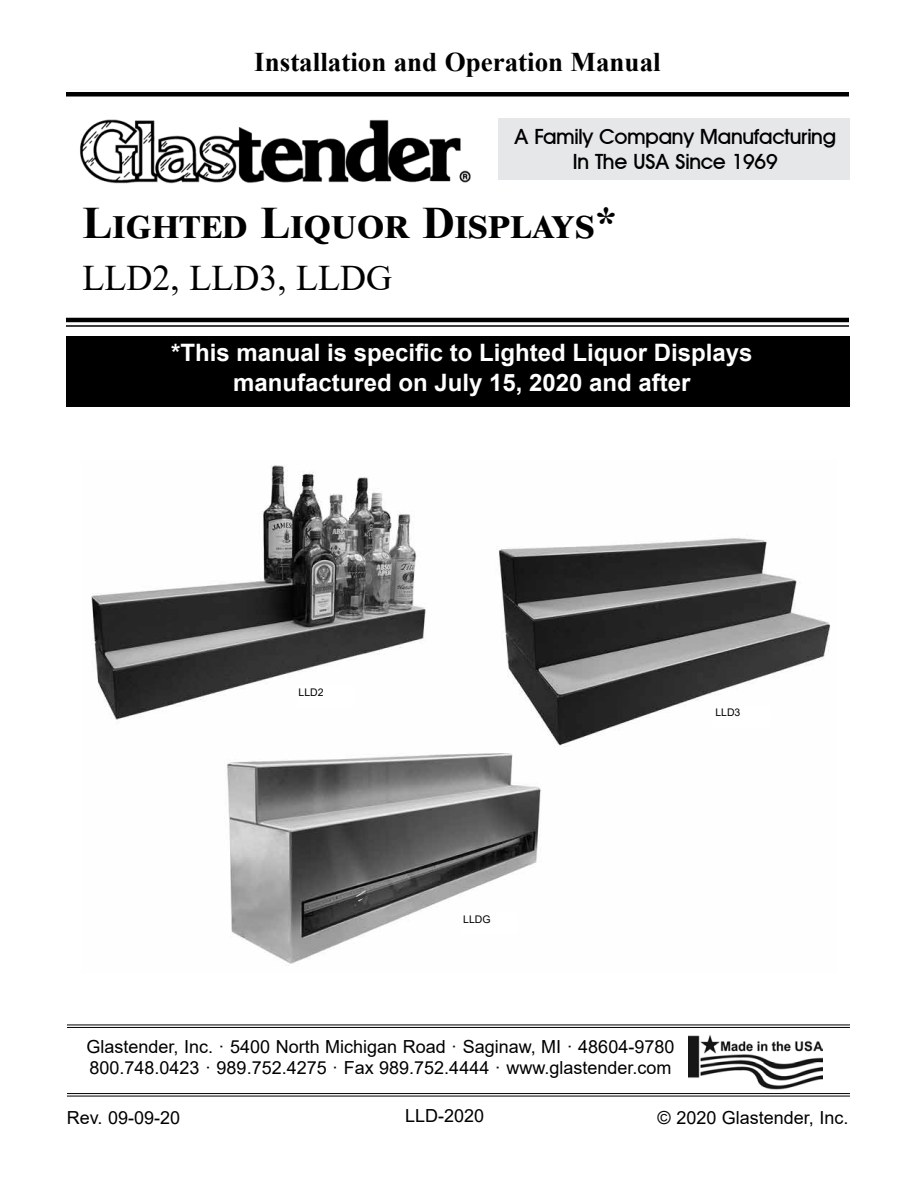
<style>
.page{position:relative;width:918px;height:1188px;background:#fff}
.page>*{position:absolute;margin:0;border:0;box-sizing:border-box;transform-origin:0 0}
.t1{font:700 45px "Times New Roman";color:#000}
.t2{font:36px "Times New Roman";color:#000}
.t3{font:700 27px "Times New Roman";color:#000}
.t4{font:700 24px/30px "Arial";color:#fff;text-align:center}
.t5{font:21px/25.2px "Avantage Medium Normal";color:#000;text-align:center}
.t6{font:18px/21.8px "Arial";color:#000}
.t7{font:10.5px "Arial";color:#000}
</style>
<div class="page">
<img style="left:91px;top:465px;width:740px;height:501px">
<div style="left:66px;top:336px;width:783px;height:70px;background:#000"></div>
<div style="left:297px;top:687px;width:56px;height:20px;background:#fff"></div>
<div style="left:714px;top:707px;width:56px;height:20px;background:#fff"></div>
<div style="left:462px;top:914px;width:56px;height:20px;background:#fff"></div>
<img style="left:80px;top:119px;width:391px;height:65px">
<div style="left:66px;top:92px;width:783px;height:5px;background:#000"></div>
<hr style="left:66px;top:318px;width:783px;height:4px;background:#000">
<hr style="left:66px;top:325px;width:783px;height:2px;background:#000">
<div style="left:498px;top:119px;width:352px;height:61px;background:#e6e7e8"></div>
<img style="left:688px;top:1035px;width:135px;height:54px">
<hr style="left:67px;top:1025px;width:783px;height:1px;background:#000">
<hr style="left:67px;top:1027px;width:783px;height:1px;background:#000">
<hr style="left:67px;top:1093px;width:783px;height:1px;background:#000">
<hr style="left:67px;top:1096px;width:783px;height:1px;background:#000">
<h3 class="t3" style="left:254px;top:43px;width:408px">Installation and Operation Manual</h3>
<p class="t5" style="left:515px;top:124px;width:323px">A Family Company Manufacturing<br>In The USA Since 1969</p>
<h1 class="t1" style="left:82px;top:191px;width:536px">Lighted Liquor Displays*</h1>
<h2 class="t2" style="left:82px;top:253px;width:311px">LLD2, LLD3, LLDG</h2>
<h3 class="t4" style="left:171px;top:338px;width:583px">*This manual is specific to Lighted Liquor Displays manufactured on July 15, 2020 and after</h3>
<p class="t7" style="left:298px;top:685px;width:27px">LLD2</p>
<p class="t7" style="left:715px;top:705px;width:27px">LLD3</p>
<p class="t7" style="left:463px;top:912px;width:29px">LLDG</p>
<p class="t6" style="left:87px;top:1035px;width:589px">Glastender, Inc. · 5400 North Michigan Road · Saginaw, MI · 48604-9780<br>800.748.0423 · 989.752.4275 · Fax 989.752.4444 · www.glastender.com</p>
<p class="t6" style="left:67px;top:1106px;width:115px">Rev. 09-09-20</p>
<p class="t6" style="left:405px;top:1105px;width:81px">LLD-2020</p>
<p class="t6" style="left:658px;top:1106px;width:192px">© 2020 Glastender, Inc.</p>
</div>
